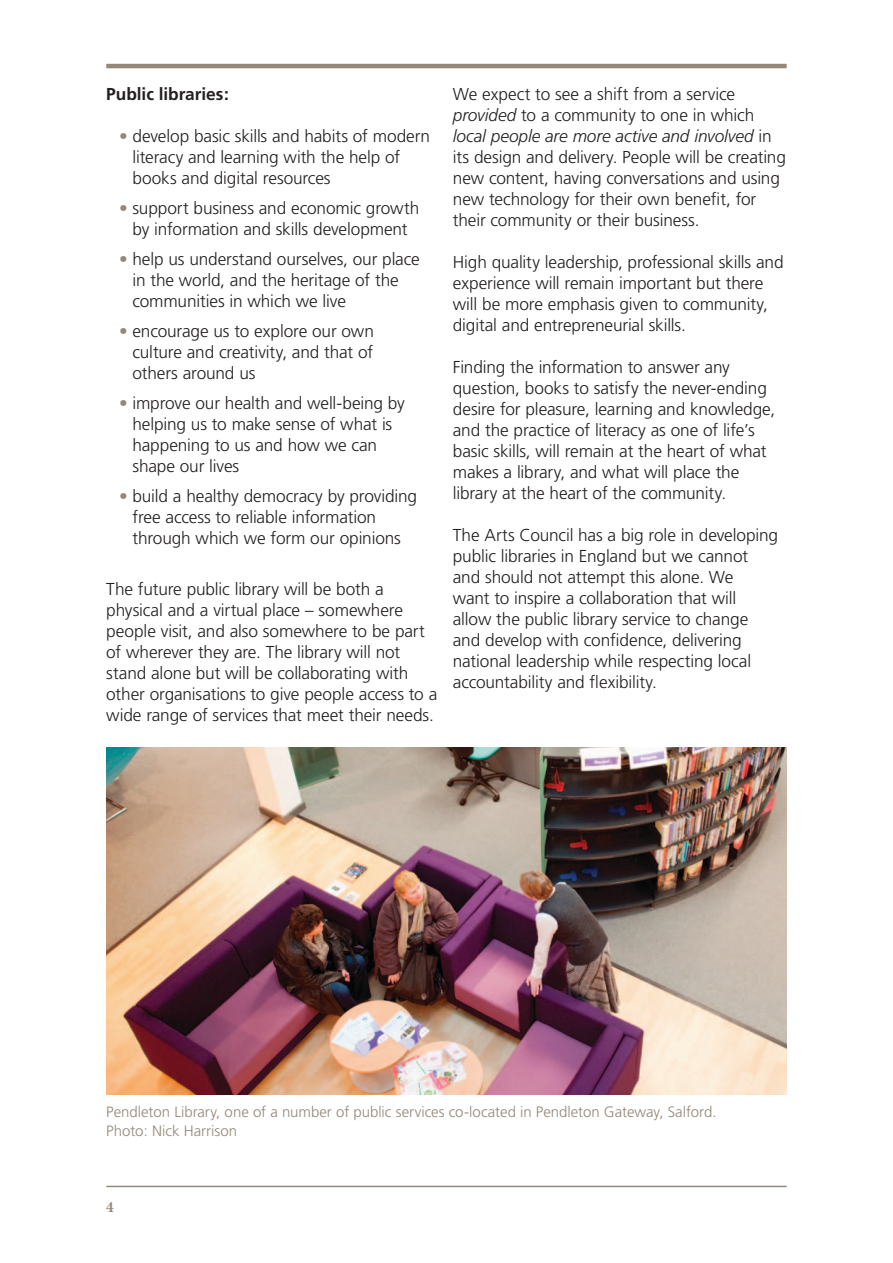
<style>
.page{position:relative;width:893px;height:1263px;background:#fff}
.page>*{position:absolute;margin:0;border:0;box-sizing:border-box;transform-origin:0 0}
.Body_copy{font:300 17.25px/21px "Frutiger";letter-spacing:-.01em;color:#231f20}
.bullets_2{font:300 17.25px/21px "Frutiger";letter-spacing:-.01em;color:#231f20}
.Body_copy-2{font:700 17.25px "Frutiger";color:#231f20}
.Body_copy-3{font:300 15px/19.5px "Frutiger";color:#94887a}
.t1{font:700 15px "New Baskerville";color:#94887a}
.s1{color:#94887a}
.s2{font-style:italic}
</style>
<div class="page">
<hr style="left:106px;top:64px;width:681px;height:4px;background:#94887a">
<hr style="left:106px;top:1186px;width:681px;height:1px;background:#94887a">
<img style="left:106px;top:747px;width:681px;height:348px">
<p class="Body_copy-2" style="left:106px;top:84px;width:124px">Public libraries:</p>
<p class="bullets_2" style="left:132px;top:126px;width:299px;text-indent:-13px"><span class="s1">•</span> develop basic skills and habits of modern literacy and learning with the help of books and digital resources</p>
<p class="bullets_2" style="left:119px;top:198px;width:302px;text-align:center"><span class="s1">•</span> support business and economic growth by information and skills development</p>
<p class="bullets_2" style="left:132px;top:249px;width:289px;text-indent:-13px"><span class="s1">•</span> help us understand ourselves, our place in the world, and the heritage of the communities in which we live</p>
<p class="bullets_2" style="left:132px;top:321px;width:243px;text-align:justify;text-indent:-13px"><span class="s1">•</span> encourage us to explore our own culture and creativity, and that of others around us</p>
<p class="bullets_2" style="left:132px;top:393px;width:274px;text-indent:-13px"><span class="s1">•</span> improve our health and well-being by helping us to make sense of what is happening to us and how we can shape our lives</p>
<p class="bullets_2" style="left:132px;top:486px;width:286px;text-indent:-13px"><span class="s1">•</span> build a healthy democracy by providing free access to reliable information through which we form our opinions</p>
<p class="Body_copy" style="left:106px;top:579px;width:332px">The future public library will be both a physical and a virtual place – somewhere people visit, and also somewhere to be part of wherever they are. The library will not stand alone but will be collaborating with other organisations to give people access to a wide range of services that meet their needs.</p>
<p class="Body_copy" style="left:453px;top:84px;width:335px">We expect to see a shift from a service <span class="s2">provided</span> to a community to one in which <span class="s2">local people are more active and involved</span> in its design and delivery. People will be creating new content, having conversations and using new technology for their own benefit, for their community or their business.</p>
<p class="Body_copy" style="left:453px;top:252px;width:332px">High quality leadership, professional skills and experience will remain important but there will be more emphasis given to community, digital and entrepreneurial skills.</p>
<p class="Body_copy" style="left:453px;top:357px;width:324px">Finding the information to answer any question, books to satisfy the never-ending desire for pleasure, learning and knowledge, and the practice of literacy as one of life’s basic skills, will remain at the heart of what makes a library, and what will place the library at the heart of the community.</p>
<p class="Body_copy" style="left:453px;top:525px;width:327px">The Arts Council has a big role in developing public libraries in England but we cannot and should not attempt this alone. We<br>want to inspire a collaboration that will allow the public library service to change and develop with confidence, delivering national leadership while respecting local accountability and flexibility.</p>
<p class="Body_copy-3" style="left:106px;top:1102px;width:612px">Pendleton Library, one of a number of public services co-located in Pendleton Gateway, Salford.<br>Photo: Nick Harrison</p>
<p class="t1" style="left:106px;top:1199px;width:9px">4</p>
</div>
